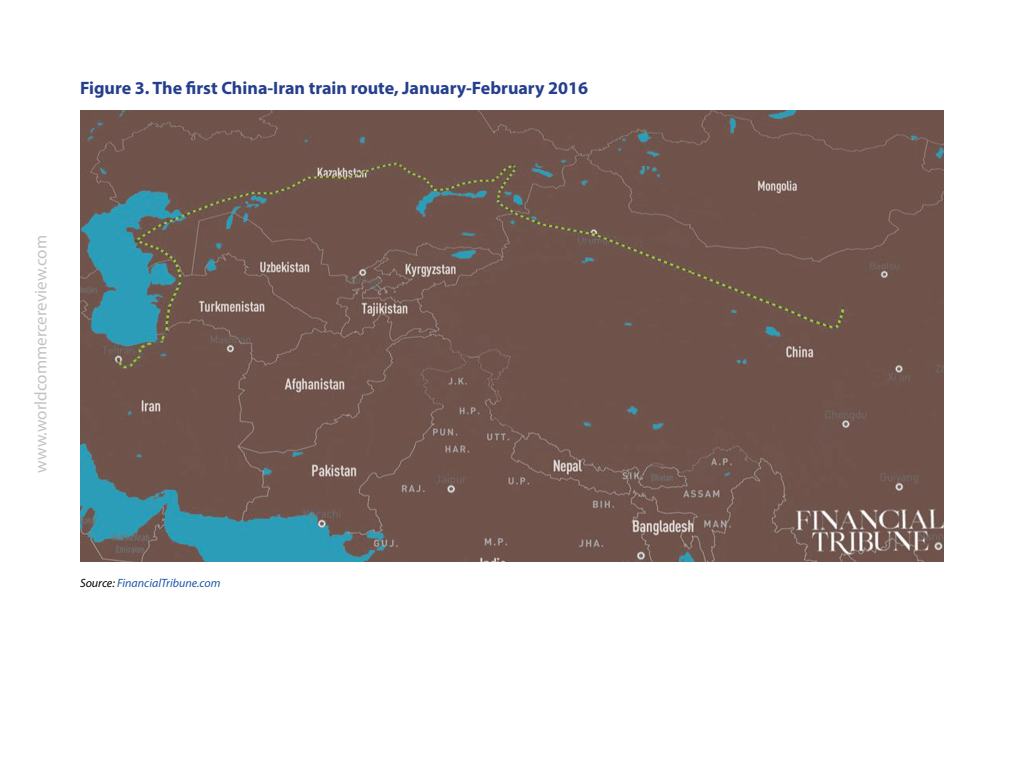
<style>
.page{position:relative;width:1024px;height:768px;background:#fff}
.page>*{position:absolute;margin:0;border:0;box-sizing:border-box;transform-origin:0 0}
.t1{font:700 18px "Myriad Pro";color:#253f8e}
.t2{font:17px "Myriad Pro";color:#c2c3c3}
.t3{font:italic 12px "Myriad Pro";color:#1e56a6}
.s1{color:#000001}
</style>
<div class="page">
<img style="left:80px;top:110px;width:864px;height:452px">
<p class="t1" style="left:80px;top:76px;width:510px">Figure 3. The first China-Iran train route, January-February 2016</p>
<p class="t2" style="left:30px;top:473px;width:239px;rotate:-90deg">www.worldcommercereview.com</p>
<p class="t3" style="left:80px;top:576px;width:142px"><span class="s1">Source:</span> FinancialTribune.com</p>
</div>
